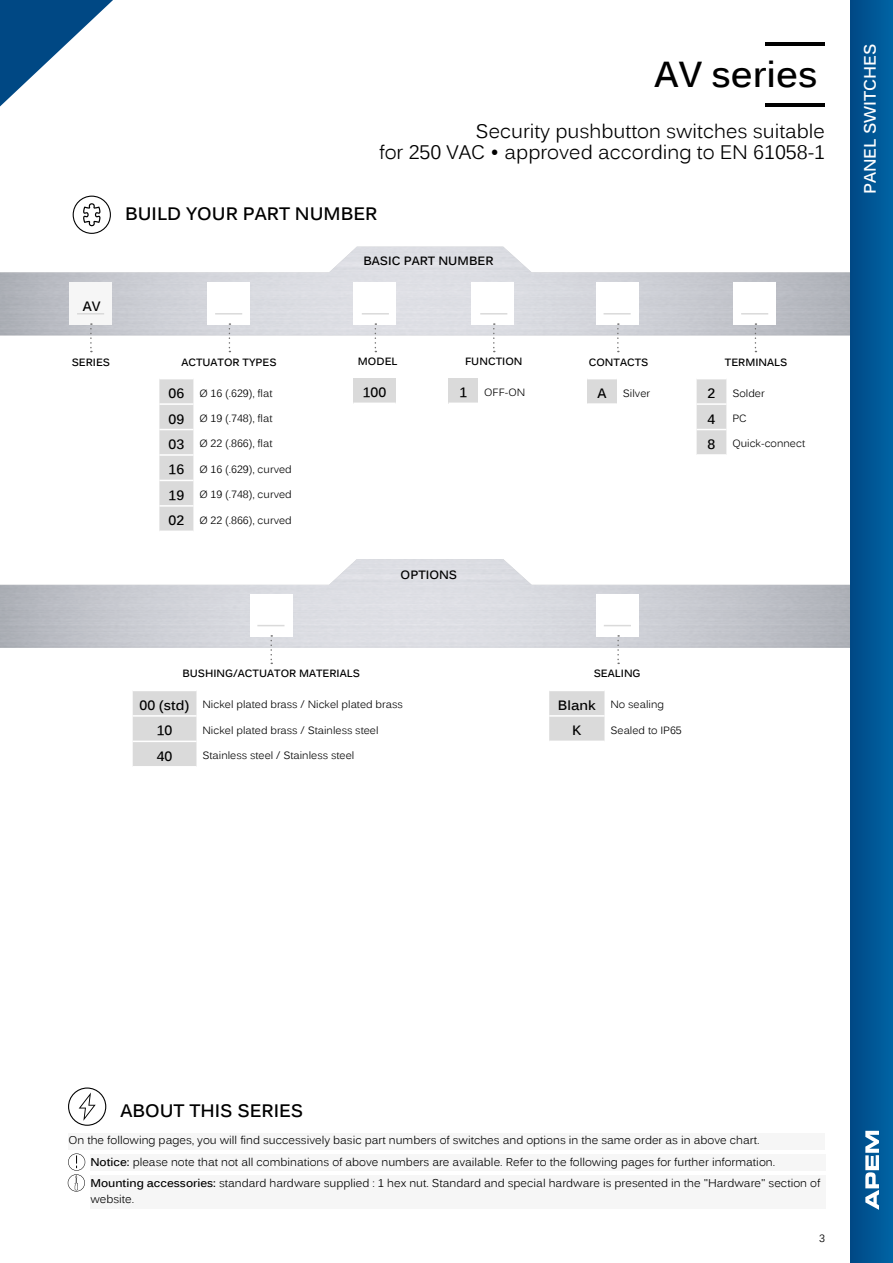
<style>
.page{position:relative;width:893px;height:1263px;background:#fff}
.page>*{position:absolute;margin:0;border:0;box-sizing:border-box;transform-origin:0 0}
.t1{font:700 36px "Kalinga";color:#000}
.t2{font:19.5px/21px "Kalinga";color:#000;text-align:right}
.t3{font:700 18px "Kalinga";color:#000}
.t4{font:700 16.5px "Kalinga";color:#fff}
.t5{font:700 13.5px "Kalinga";color:#000}
.t6{font:700 12px "Kalinga";color:#000}
.t7{font:11.25px/21.3px "Kalinga";color:#000}
.t8{font:10.5px "Kalinga";color:#000}
.t9{font:700 10.5px "Kalinga";color:#000}
.s1{font-weight:700;font-size:13.5px}
.s2{font-weight:700}
</style>
<div class="page">
<svg style="left:73px;top:196px;width:38px;height:38px"></svg>
<svg style="left:68px;top:1087px;width:38px;height:39px"></svg>
<div style="left:69px;top:1133px;width:756px;height:16px;background:#f6f6f6"></div>
<div style="left:90px;top:1154px;width:735px;height:17px;background:#f6f6f6"></div>
<div style="left:90px;top:1175px;width:735px;height:33px;background:#f6f6f6"></div>
<hr style="left:766px;top:103px;width:59px;height:3px;background:#000">
<hr style="left:766px;top:43px;width:59px;height:3px;background:#000">
<svg style="left:68px;top:1153px;width:17px;height:38px"></svg>
<div style="left:159px;top:379px;width:34px;height:152px;background:#dadada"></div>
<hr style="left:159px;top:403px;width:34px;height:2px;background:#fff">
<hr style="left:159px;top:429px;width:34px;height:1px;background:#fff">
<hr style="left:159px;top:454px;width:34px;height:2px;background:#fff">
<hr style="left:159px;top:480px;width:34px;height:1px;background:#fff">
<hr style="left:159px;top:505px;width:34px;height:2px;background:#fff">
<svg style="left:229px;top:323px;width:1px;height:29px"></svg>
<hr style="left:215px;top:313px;width:27px;height:2px;background:#dadada">
<div style="left:697px;top:379px;width:29px;height:75px;background:#dadada"></div>
<svg style="left:755px;top:323px;width:1px;height:29px"></svg>
<hr style="left:741px;top:313px;width:27px;height:2px;background:#dadada">
<div style="left:587px;top:379px;width:30px;height:25px;background:#dadada"></div>
<hr style="left:587px;top:403px;width:30px;height:2px;background:#fff">
<svg style="left:617px;top:323px;width:2px;height:29px"></svg>
<hr style="left:604px;top:313px;width:27px;height:2px;background:#dadada">
<div style="left:70px;top:283px;width:42px;height:42px;background:#f6f6f6"></div>
<svg style="left:90px;top:323px;width:2px;height:29px"></svg>
<hr style="left:77px;top:313px;width:27px;height:2px;background:#dadada">
<div style="left:448px;top:378px;width:30px;height:25px;background:#dadada"></div>
<svg style="left:493px;top:323px;width:2px;height:29px"></svg>
<hr style="left:480px;top:313px;width:27px;height:2px;background:#dadada">
<div style="left:353px;top:378px;width:43px;height:25px;background:#dadada"></div>
<svg style="left:375px;top:323px;width:1px;height:29px"></svg>
<hr style="left:362px;top:313px;width:27px;height:2px;background:#dadada">
<div style="left:133px;top:691px;width:63px;height:75px;background:#dadada"></div>
<hr style="left:133px;top:715px;width:63px;height:2px;background:#fff">
<hr style="left:133px;top:741px;width:63px;height:1px;background:#fff">
<svg style="left:270px;top:635px;width:2px;height:29px"></svg>
<svg style="left:257px;top:625px;width:27px;height:1px"></svg>
<div style="left:549px;top:691px;width:55px;height:50px;background:#dadada"></div>
<hr style="left:549px;top:715px;width:55px;height:2px;background:#fff">
<svg style="left:617px;top:635px;width:2px;height:29px"></svg>
<svg style="left:604px;top:625px;width:27px;height:1px"></svg>
<div style="left:850px;top:0;width:43px;height:1263px;background:linear-gradient(to right,#004885,#0064a4)"></div>
<svg style="left:0;top:0;width:113px;height:106px"></svg>
<svg style="left:865px;top:1131px;width:14px;height:79px"></svg>
<h1 class="t1" style="left:655px;top:51px;width:164px">AV series</h1>
<h2 class="t2" style="left:379px;top:123px;width:447px">Security pushbutton switches suitable<br>for 250 VAC • approved according to EN 61058-1</h2>
<h3 class="t3" style="left:125px;top:202px;width:254px">BUILD YOUR PART NUMBER</h3>
<p class="t6" style="left:363px;top:253px;width:132px">BASIC PART NUMBER</p>
<p class="t5" style="left:83px;top:297px;width:19px">AV</p>
<p class="t9" style="left:465px;top:355px;width:59px">FUNCTION</p>
<p class="t9" style="left:358px;top:355px;width:41px">MODEL</p>
<p class="t9" style="left:72px;top:355px;width:40px">SERIES</p>
<p class="t9" style="left:589px;top:355px;width:61px">CONTACTS</p>
<p class="t9" style="left:181px;top:355px;width:97px">ACTUATOR TYPES</p>
<p class="t8" style="left:169px;top:386px;width:105px"><span class="s1">06</span> Ø 16 (.629), flat</p>
<p class="t8" style="left:169px;top:412px;width:105px"><span class="s1">09</span> Ø 19 (.748), flat</p>
<p class="t8" style="left:169px;top:437px;width:105px"><span class="s1">03</span> Ø 22 (.866), flat</p>
<p class="t8" style="left:169px;top:462px;width:125px"><span class="s1">16</span> Ø 16 (.629), curved</p>
<p class="t8" style="left:169px;top:488px;width:125px"><span class="s1">19</span> Ø 19 (.748), curved</p>
<p class="t8" style="left:169px;top:513px;width:125px"><span class="s1">02</span> Ø 22 (.866), curved</p>
<p class="t5" style="left:363px;top:384px;width:25px">100</p>
<p class="t5" style="left:459px;top:384px;width:9px">1</p>
<p class="t8" style="left:484px;top:385px;width:42px">OFF-ON</p>
<p class="t8" style="left:597px;top:386px;width:54px"><span class="s1">A</span> Silver</p>
<p class="t9" style="left:725px;top:355px;width:64px">TERMINALS</p>
<p class="t5" style="left:708px;top:384px;width:9px">2</p>
<p class="t8" style="left:732px;top:386px;width:34px">Solder</p>
<p class="t5" style="left:708px;top:410px;width:9px">4</p>
<p class="t8" style="left:732px;top:412px;width:16px">PC</p>
<p class="t5" style="left:708px;top:435px;width:9px">8</p>
<p class="t8" style="left:732px;top:437px;width:74px">Quick-connect</p>
<p class="t6" style="left:401px;top:566px;width:58px">OPTIONS</p>
<p class="t9" style="left:182px;top:667px;width:179px">BUSHING/ACTUATOR MATERIALS</p>
<p class="t8" style="left:140px;top:698px;width:265px"><span class="s1">00 (std)</span> Nickel plated brass / Nickel plated brass</p>
<p class="t5" style="left:157px;top:722px;width:17px">10</p>
<p class="t8" style="left:202px;top:723px;width:178px">Nickel plated brass / Stainless steel</p>
<p class="t5" style="left:157px;top:747px;width:17px">40</p>
<p class="t8" style="left:202px;top:749px;width:153px">Stainless steel / Stainless steel</p>
<p class="t9" style="left:594px;top:667px;width:48px">SEALING</p>
<p class="t8" style="left:558px;top:698px;width:108px"><span class="s1">Blank</span> No sealing</p>
<p class="t5" style="left:572px;top:722px;width:11px">K</p>
<p class="t8" style="left:610px;top:723px;width:73px">Sealed to IP65</p>
<h3 class="t4" style="left:859px;top:194px;width:152px;rotate:-90deg">PANEL SWITCHES</h3>
<h3 class="t3" style="left:120px;top:1098px;width:184px">ABOUT THIS SERIES</h3>
<p class="t7" style="left:90px;top:1130px;width:731px;text-indent:-22px">On the following pages, you will find successively basic part numbers of switches and options in the same order as in above chart.<br><span class="s2">Notice:</span> please note that not all combinations of above numbers are available. Refer to the following pages for further information.<br><span class="s2">Mounting accessories:</span> standard hardware supplied : 1 hex nut. Standard and special hardware is presented in the "Hardware" section of</p>
<p class="t7" style="left:90px;top:1189px;width:45px">website.</p>
<p class="t8" style="left:819px;top:1231px;width:7px">3</p>
</div>
